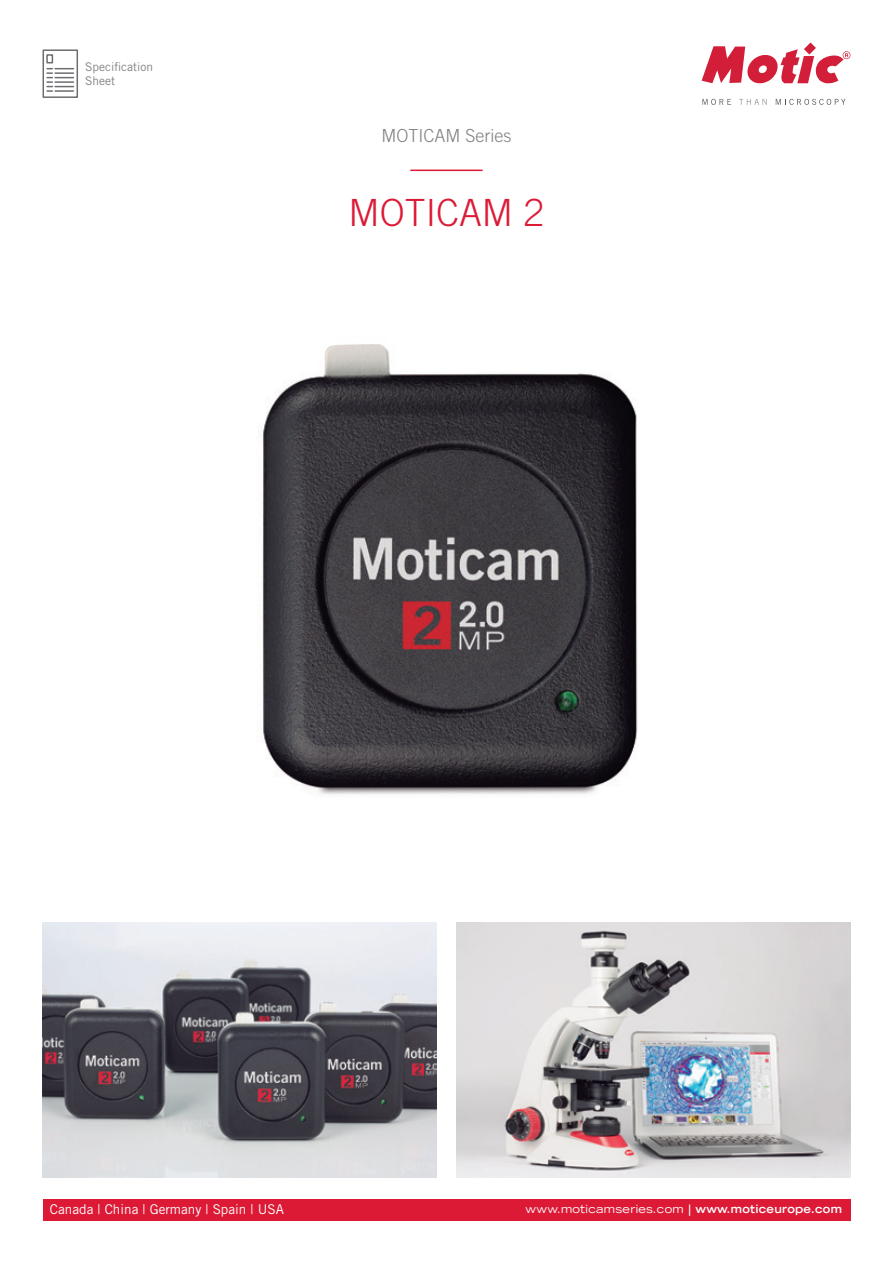
<style>
.page{position:relative;width:893px;height:1263px;background:#fff}
.page>*{position:absolute;margin:0;border:0;box-sizing:border-box;transform-origin:0 0}
.t1{font:300 37.5px "Trade Gothic";color:#dc1a36}
.t2{font:300 18px "Trade Gothic";color:#808285}
.t3{font:13.5px "Trade Gothic";color:#fff}
.t4{font:12px/14.4px "Trade Gothic";color:#808285}
.t5{font:expanded 11.25px "Trade Gothic LH";letter-spacing:.025em;color:#fff}
.s1{font-weight:700}
</style>
<div class="page">
<svg style="left:702px;top:43px;width:148px;height:41px"></svg>
<svg style="left:702px;top:99px;width:29px;height:6px"></svg>
<svg style="left:739px;top:99px;width:28px;height:6px"></svg>
<svg style="left:776px;top:99px;width:69px;height:6px"></svg>
<div style="left:43px;top:1199px;width:807px;height:21px;background:#dc1a36"></div>
<hr style="left:410px;top:170px;width:73px;height:1px;background:#dc1a36">
<svg style="left:42px;top:49px;width:36px;height:49px"></svg>
<img style="left:262px;top:344px;width:376px;height:451px">
<img style="left:43px;top:922px;width:393px;height:256px">
<img style="left:457px;top:922px;width:393px;height:256px">
<p class="t4" style="left:85px;top:59px;width:70px">Specification<br>Sheet</p>
<h2 class="t2" style="left:381px;top:125px;width:131px">MOTICAM Series</h2>
<h1 class="t1" style="left:349px;top:190px;width:197px">MOTICAM 2</h1>
<p class="t3" style="left:50px;top:1201px;width:235px">Canada | China | Germany | Spain | USA</p>
<p class="t5" style="left:526px;top:1201px;width:318px">www.moticamseries.com <span class="s1">| www.moticeurope.com</span></p>
</div>
